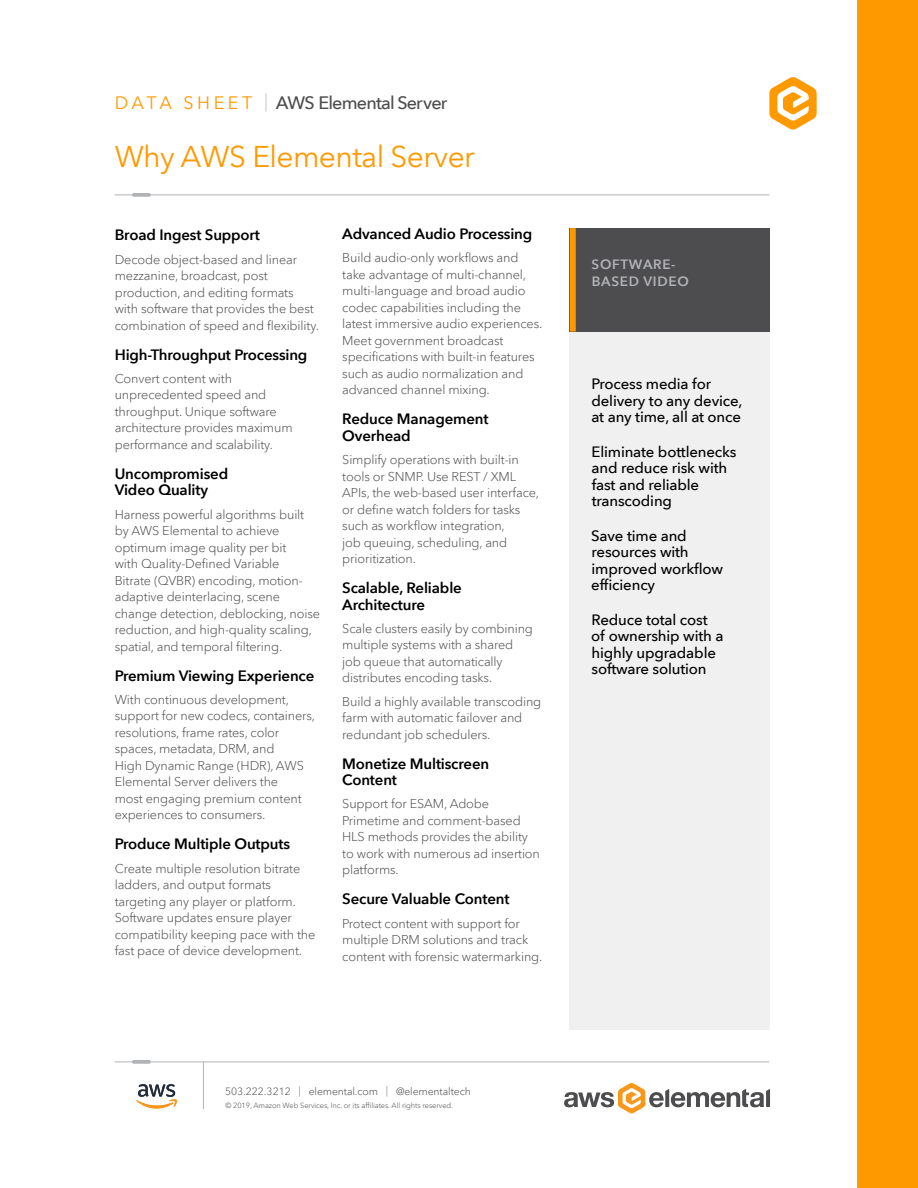
<style>
.page{position:relative;width:918px;height:1188px;background:#fff}
.page>*{position:absolute;margin:0;border:0;box-sizing:border-box;transform-origin:0 0}
.Paragraph_Style_1{font:30px "Avenir Next LT Pro";letter-spacing:-.02em;color:#f90}
.t1{font:500 18px "Avenir Next LT Pro";letter-spacing:-.045em;color:#4d4d4f}
.Paragraph_Style_2{font:600 15px/16.5px "Avenir Next LT Pro";letter-spacing:-.01em;color:#000}
.t2{font:500 15px/16.5px "Avenir Next LT Pro";letter-spacing:-.01em;color:#000}
.t3{font:600 13.5px/16.5px "Avenir Next LT Pro";letter-spacing:.05em;color:#b1b3b6}
.Paragraph_Style_2-2{font:300 12.75px/16.5px "Avenir Next LT Pro";letter-spacing:-.01em;color:#4d4d4f}
.Paragraph_Style_1-2{font:300 12.75px/16.5px "Avenir Next LT Pro";letter-spacing:-.01em;color:#4d4d4f}
.t4{font:300 10.5px "Avenir Next LT Pro";letter-spacing:-.01em;color:#4d4d4f}
.t5{font:300 7.5px "Avenir Next LT Pro";letter-spacing:-.01em;color:#4d4d4f}
.s1{font-weight:400;color:#f90}
.s2{font-weight:100;color:#a8a9ad}
.s3{font-weight:100}
</style>
<div class="page">
<svg style="left:769px;top:77px;width:48px;height:53px"></svg>
<div style="left:857px;top:0;width:61px;height:1188px;background:#f90"></div>
<hr style="left:115px;top:195px;width:655px;height:1px;background:#b1b3b6">
<svg style="left:132px;top:193px;width:19px;height:4px"></svg>
<hr style="left:115px;top:1061px;width:654px;height:1px;background:#b1b3b6">
<svg style="left:132px;top:1060px;width:19px;height:4px"></svg>
<svg style="left:564px;top:1083px;width:206px;height:31px"></svg>
<hr style="left:203px;top:1062px;width:1px;height:47px;background:#b1b3b6">
<svg style="left:136px;top:1084px;width:41px;height:25px"></svg>
<div style="left:570px;top:282px;width:200px;height:747px;background:#f0f0f0"></div>
<div style="left:570px;top:228px;width:200px;height:104px;background:#4d4d4f"></div>
<div style="left:570px;top:228px;width:6px;height:104px;background:#f90"></div>
<p class="t1" style="left:115px;top:92px;width:334px"><span class="s1">D A T A S H E E T</span> <span class="s2">|</span> AWS Elemental Server</p>
<p class="Paragraph_Style_1" style="left:115px;top:138px;width:362px">Why AWS Elemental Server</p>
<p class="Paragraph_Style_2" style="left:115px;top:227px;width:147px">Broad Ingest Support</p>
<p class="Paragraph_Style_1-2" style="left:115px;top:251px;width:206px">Decode object-based and linear mezzanine, broadcast, post production, and editing formats with software that provides the best combination of speed and flexibility.</p>
<p class="Paragraph_Style_2" style="left:115px;top:346px;width:194px">High-Throughput Processing</p>
<p class="Paragraph_Style_2-2" style="left:115px;top:370px;width:179px">Convert content with unprecedented speed and throughput. Unique software architecture provides maximum performance and scalability.</p>
<p class="Paragraph_Style_2" style="left:115px;top:465px;width:115px">Uncompromised<br>Video Quality</p>
<p class="Paragraph_Style_2-2" style="left:115px;top:506px;width:207px">Harness powerful algorithms built by AWS Elemental to achieve optimum image quality per bit<br>with Quality-Defined Variable<br>Bitrate (QVBR) encoding, motion&shy;adaptive deinterlacing, scene change detection, deblocking, noise reduction, and high-quality scaling, spatial, and temporal filtering.</p>
<p class="Paragraph_Style_2" style="left:115px;top:667px;width:201px">Premium Viewing Experience</p>
<p class="Paragraph_Style_2-2" style="left:115px;top:691px;width:202px">With continuous development, support for new codecs, containers, resolutions, frame rates, color spaces, metadata, DRM, and<br>High Dynamic Range (HDR), AWS<br>Elemental Server delivers the<br>most engaging premium content experiences to consumers.</p>
<p class="Paragraph_Style_2" style="left:115px;top:836px;width:177px">Produce Multiple Outputs</p>
<p class="Paragraph_Style_2-2" style="left:115px;top:860px;width:202px">Create multiple resolution bitrate ladders, and output formats targeting any player or platform.<br>Software updates ensure player compatibility keeping pace with the fast pace of device development.</p>
<p class="Paragraph_Style_2" style="left:342px;top:226px;width:192px">Advanced Audio Processing</p>
<p class="Paragraph_Style_2-2" style="left:342px;top:250px;width:202px">Build audio-only workflows and take advantage of multi-channel, multi-language and broad audio codec capabilities including the latest immersive audio experiences.<br>Meet government broadcast specifications with built-in features such as audio normalization and advanced channel mixing.</p>
<p class="Paragraph_Style_2" style="left:342px;top:411px;width:148px">Reduce Management<br>Overhead</p>
<p class="Paragraph_Style_2-2" style="left:342px;top:452px;width:198px">Simplify operations with built-in tools or SNMP. Use REST / XML<br>APIs, the web-based user interface, or define watch folders for tasks such as workflow integration,<br>job queuing, scheduling, and prioritization.</p>
<p class="Paragraph_Style_2" style="left:342px;top:580px;width:121px">Scalable, Reliable<br>Architecture</p>
<p class="Paragraph_Style_2-2" style="left:342px;top:620px;width:192px">Scale clusters easily by combining multiple systems with a shared job queue that automatically distributes encoding tasks.</p>
<p class="Paragraph_Style_2-2" style="left:342px;top:693px;width:201px">Build a highly available transcoding farm with automatic failover and redundant job schedulers.</p>
<p class="Paragraph_Style_2" style="left:342px;top:755px;width:148px">Monetize Multiscreen<br>Content</p>
<p class="Paragraph_Style_2-2" style="left:342px;top:796px;width:199px">Support for ESAM, Adobe<br>Primetime and comment-based<br>HLS methods provides the ability to work with numerous ad insertion platforms.</p>
<p class="Paragraph_Style_2" style="left:342px;top:891px;width:169px">Secure Valuable Content</p>
<p class="Paragraph_Style_2-2" style="left:342px;top:915px;width:202px">Protect content with support for multiple DRM solutions and track content with forensic watermarking.</p>
<p class="t4" style="left:225px;top:1085px;width:247px">503.222.3212 <span class="s3">|</span> elemental.com <span class="s3">|</span> @elementaltech</p>
<p class="t5" style="left:225px;top:1100px;width:229px">© 2019, Amazon Web Services, Inc. or its affiliates. All rights reserved.</p>
<p class="t3" style="left:592px;top:256px;width:99px">SOFTWARE-<br>BASED VIDEO</p>
<p class="t2" style="left:591px;top:376px;width:152px">Process media for delivery to any device, at any time, all at once</p>
<p class="t2" style="left:591px;top:443px;width:147px">Eliminate bottlenecks and reduce risk with fast and reliable transcoding</p>
<p class="t2" style="left:591px;top:527px;width:134px">Save time and resources with improved workflow efficiency</p>
<p class="t2" style="left:591px;top:611px;width:134px">Reduce total cost of ownership with a highly upgradable software solution</p>
</div>
